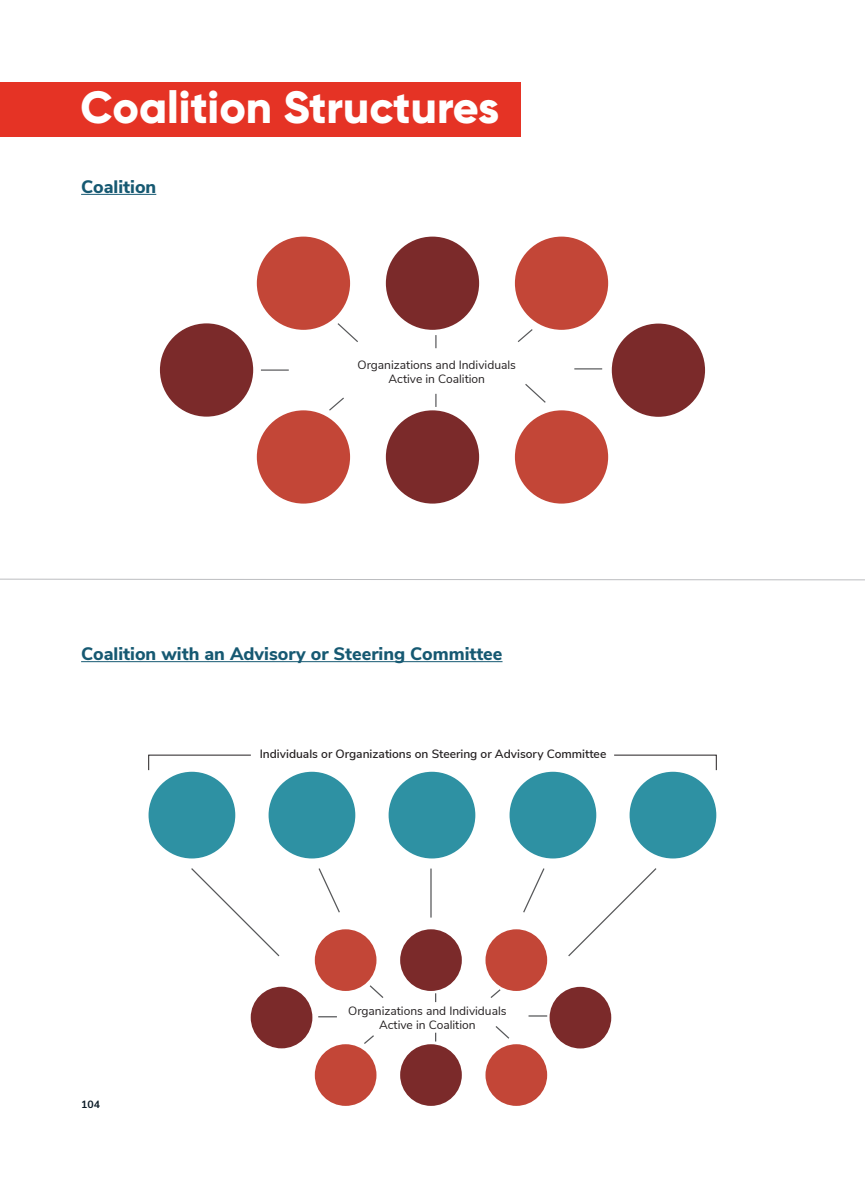
<style>
.page{position:relative;width:865px;height:1189px;background:#fff}
.page>*{position:absolute;margin:0;border:0;box-sizing:border-box;transform-origin:0 0}
.Sub_Title_Striped{font:800 45px "Gilroy";color:#fff}
.Sub_Recommendation{font:800 18px "Nunito Sans";color:#165972}
.Sub_Recommendation-2{font:12px "Nunito Sans";color:#231f20}
.Sub_Recommendation-3{font:600 12px "Nunito Sans";color:#231f20}
.t1{font:700 10.5px "Nunito Sans";color:#0a1a25}
</style>
<div class="page">
<hr style="left:81px;top:194px;width:75px;height:1px;background:#165972">
<hr style="left:81px;top:661px;width:421px;height:1px;background:#165972">
<div style="left:160px;top:323px;width:93px;height:93px;background:#7b2a2a;border-radius:50%"></div>
<div style="left:611px;top:323px;width:93px;height:93px;background:#7b2a2a;border-radius:50%"></div>
<div style="left:257px;top:236px;width:93px;height:94px;background:#c34637;border-radius:50%"></div>
<div style="left:385px;top:236px;width:94px;height:94px;background:#7b2a2a;border-radius:50%"></div>
<div style="left:514px;top:236px;width:94px;height:94px;background:#c34637;border-radius:50%"></div>
<div style="left:257px;top:410px;width:93px;height:93px;background:#c34637;border-radius:50%"></div>
<div style="left:385px;top:410px;width:94px;height:93px;background:#7b2a2a;border-radius:50%"></div>
<div style="left:514px;top:410px;width:94px;height:93px;background:#c34637;border-radius:50%"></div>
<svg style="left:261px;top:369px;width:27px;height:1px"></svg>
<svg style="left:574px;top:368px;width:28px;height:1px"></svg>
<svg style="left:525px;top:384px;width:21px;height:19px"></svg>
<svg style="left:337px;top:323px;width:21px;height:19px"></svg>
<svg style="left:329px;top:397px;width:15px;height:14px"></svg>
<svg style="left:517px;top:329px;width:16px;height:13px"></svg>
<svg style="left:435px;top:335px;width:1px;height:13px"></svg>
<svg style="left:435px;top:394px;width:1px;height:13px"></svg>
<div style="left:250px;top:986px;width:62px;height:62px;background:#7b2a2a;border-radius:50%"></div>
<div style="left:549px;top:986px;width:62px;height:62px;background:#7b2a2a;border-radius:50%"></div>
<div style="left:314px;top:929px;width:62px;height:61px;background:#c34637;border-radius:50%"></div>
<div style="left:400px;top:929px;width:61px;height:61px;background:#7b2a2a;border-radius:50%"></div>
<div style="left:485px;top:929px;width:62px;height:61px;background:#c34637;border-radius:50%"></div>
<div style="left:314px;top:1043px;width:62px;height:62px;background:#c34637;border-radius:50%"></div>
<div style="left:400px;top:1043px;width:61px;height:62px;background:#7b2a2a;border-radius:50%"></div>
<div style="left:485px;top:1043px;width:62px;height:62px;background:#c34637;border-radius:50%"></div>
<div style="left:148px;top:771px;width:87px;height:87px;background:#2e91a3;border-radius:50%"></div>
<div style="left:268px;top:771px;width:87px;height:87px;background:#2e91a3;border-radius:50%"></div>
<div style="left:388px;top:771px;width:87px;height:87px;background:#2e91a3;border-radius:50%"></div>
<div style="left:509px;top:771px;width:87px;height:87px;background:#2e91a3;border-radius:50%"></div>
<div style="left:629px;top:771px;width:87px;height:87px;background:#2e91a3;border-radius:50%"></div>
<svg style="left:191px;top:868px;width:466px;height:89px"></svg>
<svg style="left:318px;top:1016px;width:19px;height:1px"></svg>
<svg style="left:528px;top:1015px;width:19px;height:1px"></svg>
<svg style="left:495px;top:1026px;width:15px;height:13px"></svg>
<svg style="left:369px;top:985px;width:15px;height:13px"></svg>
<svg style="left:364px;top:1035px;width:10px;height:9px"></svg>
<svg style="left:490px;top:989px;width:11px;height:9px"></svg>
<div style="left:0;top:82px;width:521px;height:54px;background:#e53325"></div>
<svg style="left:0;top:578px;width:864px;height:3px"></svg>
<svg style="left:574px;top:903px;width:9px;height:15px"></svg>
<svg style="left:148px;top:754px;width:103px;height:16px"></svg>
<svg style="left:614px;top:754px;width:102px;height:16px"></svg>
<p class="Sub_Title_Striped" style="left:80px;top:79px;width:420px">Coalition Structures</p>
<p class="Sub_Recommendation" style="left:81px;top:173px;width:77px">Coalition</p>
<p class="Sub_Recommendation-2" style="left:357px;top:356px;width:160px">Organizations and Individuals</p>
<p class="Sub_Recommendation-2" style="left:388px;top:370px;width:98px">Active in Coalition</p>
<p class="Sub_Recommendation" style="left:81px;top:640px;width:422px">Coalition with an Advisory or Steering Committee</p>
<p class="Sub_Recommendation-3" style="left:259px;top:745px;width:348px">Individuals or Organizations on Steering or Advisory Committee</p>
<p class="t1" style="left:81px;top:1096px;width:20px">104</p>
<p class="Sub_Recommendation-2" style="left:348px;top:1001px;width:160px">Organizations and Individuals</p>
<p class="Sub_Recommendation-2" style="left:379px;top:1016px;width:98px">Active in Coalition</p>
</div>
